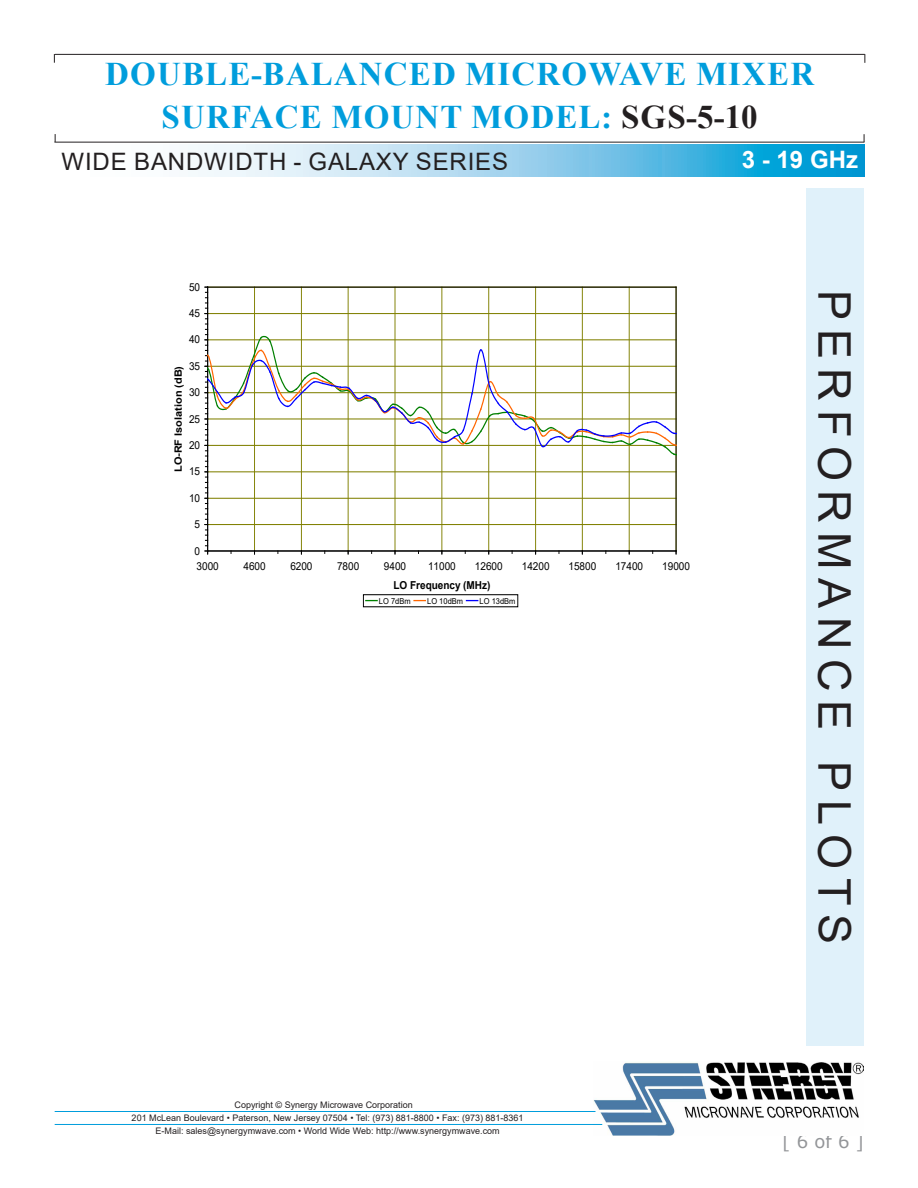
<style>
.page{position:relative;width:918px;height:1188px;background:#fff}
.page>*{position:absolute;margin:0;border:0;box-sizing:border-box;transform-origin:0 0}
.t1{font:45px "Arial";letter-spacing:.2em;color:#231f20}
.t2{font:700 33px/43.3px "Times New Roman";letter-spacing:.035em;color:#009ddc;text-align:center}
.t3{font:24px "Arial";letter-spacing:.035em;color:#231f20}
.t4{font:700 24px "Arial";color:#fff}
.t5{font:18px "Verdana";color:#939598}
.t6{font:10.95px "Arial";letter-spacing:-.005em;color:#000;scale:.92 1}
.t7{font:700 10.95px "Arial";color:#000;scale:.92 1}
.t8{font:700 10.05px "Arial";color:#000;scale:1.09 1}
.t9{font:9px/12.8px "Arial";color:#231f20;text-align:center}
.t10{font:8.1px "Arial";letter-spacing:.005em;color:#000;scale:.92 1}
.s1{color:#231f20}
</style>
<div class="page">
<svg style="left:188px;top:145px;width:676px;height:32px;background:#86ccea"></svg>
<hr style="left:55px;top:54px;width:810px;height:1px;background:#231f20">
<hr style="left:54px;top:142px;width:810px;height:1px;background:#231f20">
<img style="left:593px;top:1062px;width:271px;height:73px">
<hr style="left:55px;top:1111px;width:540px;height:1px;background:#009ddc">
<hr style="left:55px;top:1124px;width:547px;height:1px;background:#009ddc">
<div style="left:806px;top:188px;width:58px;height:858px;background:#e0f1fa"></div>
<svg style="left:205px;top:287px;width:472px;height:267px"></svg>
<svg style="left:466px;top:600px;width:12px;height:1px"></svg>
<h2 class="t2" style="left:105px;top:51px;width:710px">DOUBLE-BALANCED MICROWAVE MIXER<br>SURFACE MOUNT MODEL: <span class="s1">SGS-5-10</span></h2>
<h3 class="t3" style="left:62px;top:145px;width:448px">WIDE BANDWIDTH - GALAXY SERIES</h3>
<h3 class="t4" style="left:742px;top:143px;width:118px">3 - 19 GHz</h3>
<p class="t6" style="left:189px;top:279px;width:14px">50</p>
<p class="t6" style="left:189px;top:306px;width:14px">45</p>
<p class="t6" style="left:189px;top:332px;width:14px">40</p>
<p class="t6" style="left:189px;top:358px;width:14px">35</p>
<p class="t8" style="left:171px;top:472px;width:99px;rotate:-90deg">LO-RF Isolation (dB)</p>
<p class="t6" style="left:189px;top:385px;width:14px">30</p>
<p class="t6" style="left:189px;top:411px;width:14px">25</p>
<p class="t6" style="left:189px;top:438px;width:14px">20</p>
<p class="t6" style="left:189px;top:464px;width:14px">15</p>
<p class="t6" style="left:189px;top:490px;width:14px">10</p>
<p class="t6" style="left:195px;top:517px;width:8px">5</p>
<p class="t6" style="left:195px;top:543px;width:8px">0</p>
<p class="t6" style="left:197px;top:559px;width:26px">3000</p>
<p class="t6" style="left:243px;top:559px;width:26px">4600</p>
<p class="t6" style="left:290px;top:559px;width:26px">6200</p>
<p class="t6" style="left:337px;top:559px;width:26px">7800</p>
<p class="t6" style="left:384px;top:559px;width:26px">9400</p>
<p class="t6" style="left:428px;top:559px;width:32px">11000</p>
<p class="t6" style="left:475px;top:559px;width:32px">12600</p>
<p class="t6" style="left:522px;top:559px;width:32px">14200</p>
<p class="t6" style="left:569px;top:559px;width:32px">15800</p>
<p class="t6" style="left:615px;top:559px;width:32px">17400</p>
<p class="t6" style="left:662px;top:559px;width:32px">19000</p>
<p class="t7" style="left:393px;top:577px;width:107px">LO Frequency (MHz)</p>
<p class="t10" style="left:379px;top:595px;width:36px">LO 7dBm</p>
<p class="t10" style="left:427px;top:595px;width:41px">LO 10dBm</p>
<p class="t10" style="left:480px;top:595px;width:41px">LO 13dBm</p>
<p class="t9" style="left:235px;top:1099px;width:180px">Copyright © Synergy Microwave Corporation</p>
<p class="t9" style="left:132px;top:1111px;width:393px">201 McLean Boulevard • Paterson, New Jersey 07504 • Tel: (973) 881-8800 • Fax: (973) 881-8361<br>E-Mail: sales@synergymwave.com • World Wide Web: http://www.synergymwave.com</p>
<h1 class="t1" style="left:865px;top:290px;width:656px;rotate:90deg">PERFORMANCE PLOTS</h1>
<h3 class="t5" style="left:782px;top:1129px;width:83px">[ 6 of 6 ]</h3>
</div>
